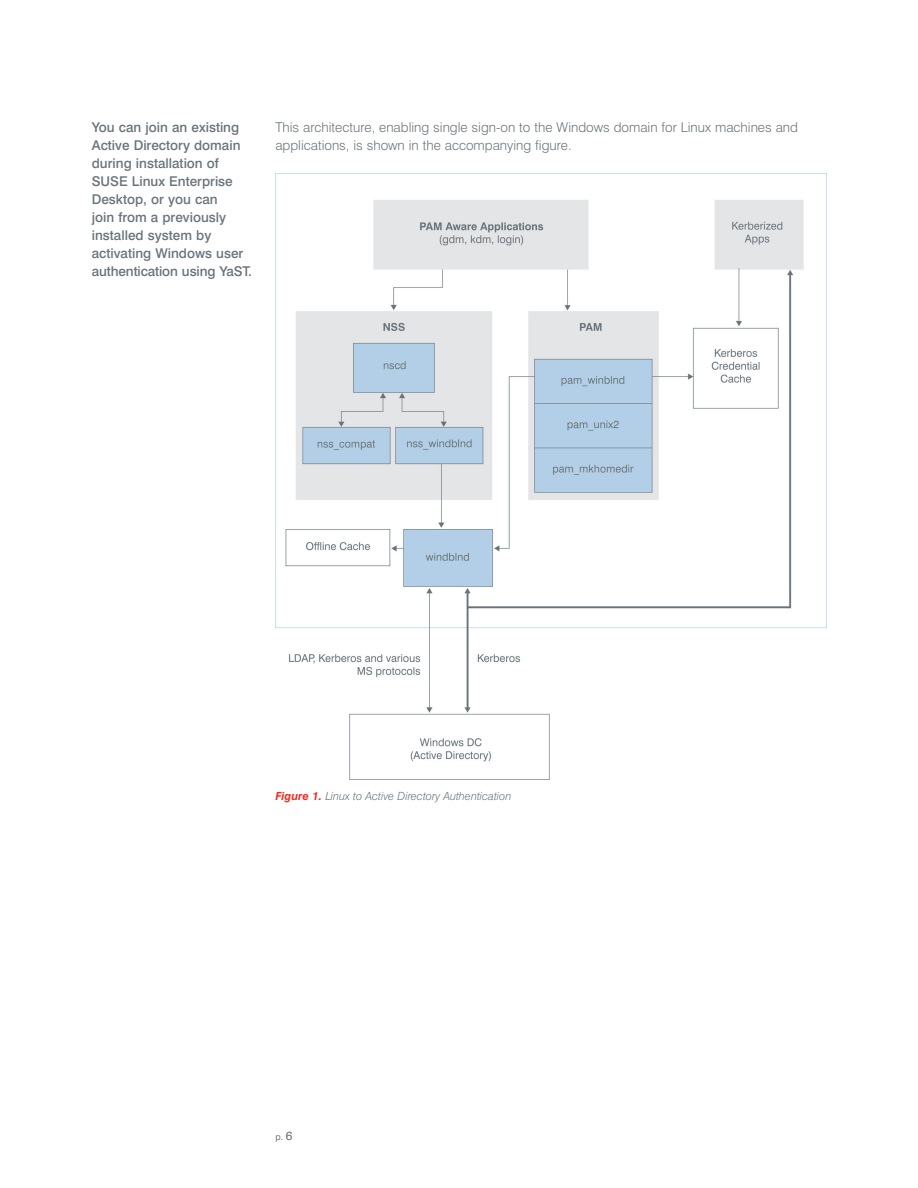
<style>
.page{position:relative;width:918px;height:1188px;background:#fff}
.page>*{position:absolute;margin:0;border:0;box-sizing:border-box;transform-origin:0 0}
.t1{font:500 13.5px/18px "Swiss 721 BT";color:#6a747b}
.t2{font:300 13.5px/18px "Swiss 721 BT";color:#6a747b}
.t3{font:italic 300 11.25px "Swiss 721 BT";color:#6a747b}
.t4{font:9px "Swiss 721 BT";color:#6a747b}
.s1{font-weight:700;color:#ee2e22}
.s2{font-size:12px}
</style>
<div class="page">
<svg style="left:275px;top:173px;width:552px;height:607px"></svg>
<p class="t1" style="left:92px;top:119px;width:162px">You can join an existing<br>Active Directory domain during installation of<br>SUSE Linux Enterprise<br>Desktop, or you can<br>join from a previously installed system by activating Windows user authentication using YaST.</p>
<p class="t2" style="left:275px;top:119px;width:524px">This architecture, enabling single sign-on to the Windows domain for Linux machines and applications, is shown in the accompanying figure.</p>
<p class="t3" style="left:275px;top:791px;width:237px"><span class="s1">Figure 1.</span> Linux to Active Directory Authentication</p>
<p class="t4" style="left:275px;top:1133px;width:19px">p. <span class="s2">6</span></p>
</div>
